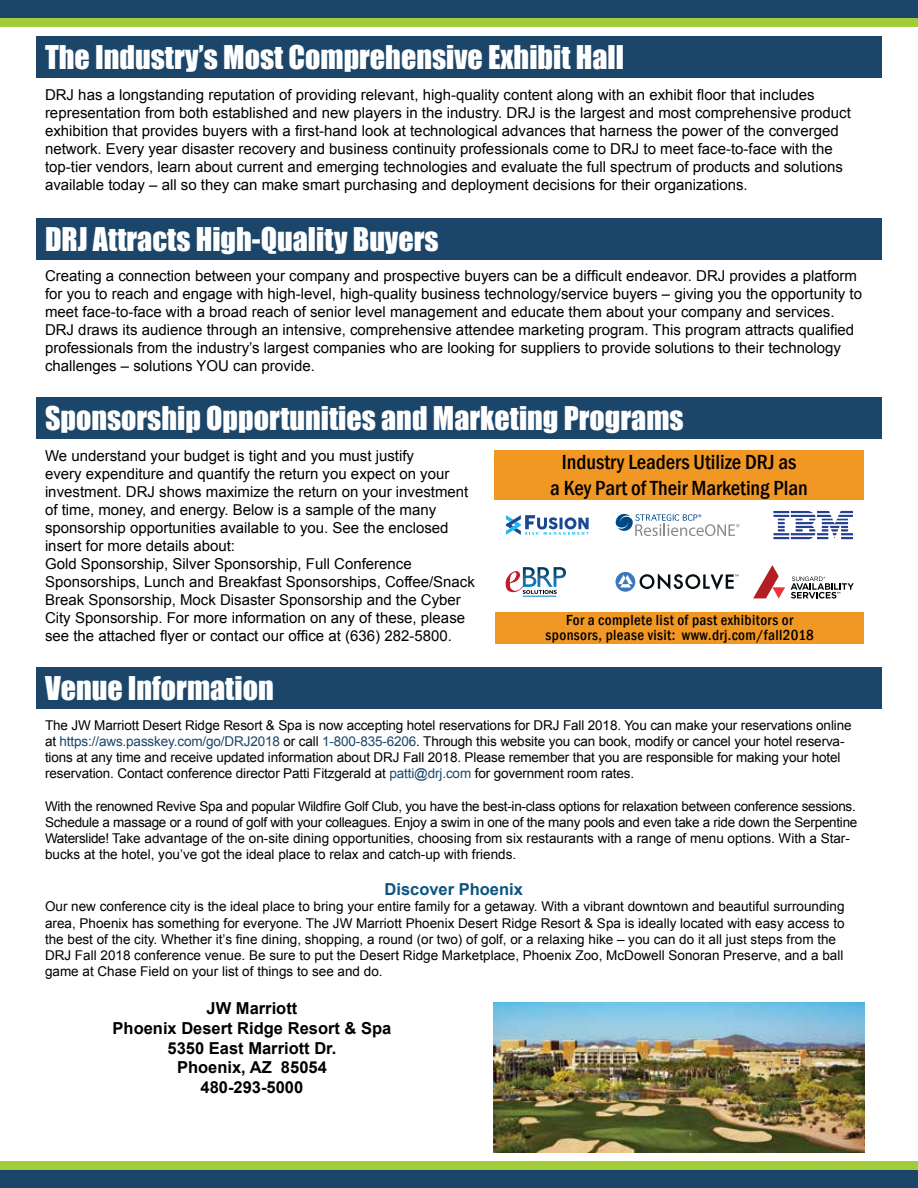
<style>
.page{position:relative;width:918px;height:1188px;background:#fff}
.page>*{position:absolute;margin:0;border:0;box-sizing:border-box;transform-origin:0 0}
.t1{font:30px "Impact";color:#fff}
.t2{font:500 condensed 21px/25.2px "Franklin Gothic";color:#000;text-align:center}
.t3{font:700 16.5px/19.8px "Arial";color:#000;text-align:center}
.t4{font:700 16.5px "Arial";color:#0c5380}
.t5{font:15px/18px "Arial";color:#000}
.t6{font:500 condensed 15px/15px "Franklin Gothic";letter-spacing:.025em;color:#000;text-align:center}
.t7{font:13.5px/16.2px "Arial";letter-spacing:-.01em;color:#000}
.s1{color:#1c4669}
</style>
<div class="page">
<div style="left:36px;top:397px;width:846px;height:42px;background:#1c4669"></div>
<div style="left:36px;top:218px;width:846px;height:42px;background:#1c4669"></div>
<div style="left:36px;top:36px;width:846px;height:42px;background:#1c4669"></div>
<div style="left:0;top:1px;width:918px;height:26px;background:#a4cb39"></div>
<div style="left:0;top:0;width:918px;height:18px;background:#1c4669"></div>
<div style="left:0;top:1161px;width:918px;height:27px;background:#a4cb39"></div>
<div style="left:0;top:1170px;width:918px;height:18px;background:#1c4669"></div>
<div style="left:494px;top:450px;width:370px;height:49px;background:#f09724"></div>
<div style="left:495px;top:612px;width:369px;height:32px;background:#f09724"></div>
<div style="left:36px;top:668px;width:846px;height:41px;background:#1c4669"></div>
<img style="left:494px;top:1002px;width:370px;height:151px">
<svg style="left:773px;top:511px;width:80px;height:28px"></svg>
<svg style="left:753px;top:565px;width:32px;height:33px"></svg>
<svg style="left:791px;top:576px;width:63px;height:23px"></svg>
<svg style="left:616px;top:514px;width:123px;height:22px"></svg>
<svg style="left:506px;top:567px;width:60px;height:27px"></svg>
<hr style="left:523px;top:596px;width:33px;height:1px;background:#0081c6">
<svg style="left:506px;top:515px;width:83px;height:20px"></svg>
<div style="left:616px;top:572px;width:19px;height:20px;background:#3878bc;border-radius:50%"></div>
<svg style="left:618px;top:575px;width:15px;height:13px"></svg>
<svg style="left:640px;top:573px;width:99px;height:17px"></svg>
<h1 class="t1" style="left:45px;top:34px;width:581px">The Industry’s Most Comprehensive Exhibit Hall</h1>
<p class="t5" style="left:45px;top:86px;width:807px">DRJ has a longstanding reputation of providing relevant, high-quality content along with an exhibit floor that includes representation from both established and new players in the industry. DRJ is the largest and most comprehensive product exhibition that provides buyers with a first-hand look at technological advances that harness the power of the converged network. Every year disaster recovery and business continuity professionals come to DRJ to meet face-to-face with the top-tier vendors, learn about current and emerging technologies and evaluate the full spectrum of products and solutions available today – all so they can make smart purchasing and deployment decisions for their organizations.</p>
<h1 class="t1" style="left:45px;top:215px;width:395px">DRJ Attracts High-Quality Buyers</h1>
<p class="t5" style="left:45px;top:267px;width:819px">Creating a connection between your company and prospective buyers can be a difficult endeavor. DRJ provides a platform for you to reach and engage with high-level, high-quality business technology/service buyers – giving you the opportunity to meet face-to-face with a broad reach of senior level management and educate them about your company and services.<br>DRJ draws its audience through an intensive, comprehensive attendee marketing program. This program attracts qualified professionals from the industry’s largest companies who are looking for suppliers to provide solutions to their technology challenges – solutions YOU can provide.</p>
<h1 class="t1" style="left:45px;top:395px;width:640px">Sponsorship Opportunities and Marketing Programs</h1>
<p class="t5" style="left:45px;top:447px;width:431px">We understand your budget is tight and you must justify<br>every expenditure and quantify the return you expect on your investment. DRJ shows maximize the return on your investment of time, money, and energy. Below is a sample of the many sponsorship opportunities available to you. See the enclosed insert for more details about:<br>Gold Sponsorship, Silver Sponsorship, Full Conference Sponsorships, Lunch and Breakfast Sponsorships, Coffee/Snack Break Sponsorship, Mock Disaster Sponsorship and the Cyber City Sponsorship. For more information on any of these, please see the attached flyer or contact our office at (636) 282-5800.</p>
<h2 class="t2" style="left:550px;top:450px;width:259px">Industry Leaders Utilize DRJ as<br>a Key Part of Their Marketing Plan</h2>
<p class="t6" style="left:546px;top:613px;width:270px">For a complete list of past exhibitors or sponsors, please visit: www.drj.com/fall2018</p>
<h1 class="t1" style="left:45px;top:665px;width:230px">Venue Information</h1>
<p class="t7" style="left:45px;top:717px;width:808px">The JW Marriott Desert Ridge Resort &amp; Spa is now accepting hotel reservations for DRJ Fall 2018. You can make your reservations online at <span class="s1">https://aws.passkey.com/go/DRJ2018</span> or call <span class="s1">1-800-835-6206</span>. Through this website you can book, modify or cancel your hotel reserva&shy;tions at any time and receive updated information about DRJ Fall 2018. Please remember that you are responsible for making your hotel reservation. Contact conference director Patti Fitzgerald at <span class="s1">patti@drj.com</span> for government room rates.</p>
<p class="t7" style="left:45px;top:798px;width:814px">With the renowned Revive Spa and popular Wildfire Golf Club, you have the best-in-class options for relaxation between conference sessions.<br>Schedule a massage or a round of golf with your colleagues. Enjoy a swim in one of the many pools and even take a ride down the Serpentine Waterslide! Take advantage of the on-site dining opportunities, choosing from six restaurants with a range of menu options. With a Star&shy;bucks at the hotel, you’ve got the ideal place to relax and catch-up with friends.</p>
<p class="t4" style="left:385px;top:879px;width:140px">Discover Phoenix</p>
<p class="t7" style="left:45px;top:899px;width:801px">Our new conference city is the ideal place to bring your entire family for a getaway. With a vibrant downtown and beautiful surrounding area, Phoenix has something for everyone. The JW Marriott Phoenix Desert Ridge Resort &amp; Spa is ideally located with easy access to the best of the city. Whether it’s fine dining, shopping, a round (or two) of golf, or a relaxing hike – you can do it all just steps from the DRJ Fall 2018 conference venue. Be sure to put the Desert Ridge Marketplace, Phoenix Zoo, McDowell Sonoran Preserve, and a ball game at Chase Field on your list of things to see and do.</p>
<p class="t3" style="left:113px;top:999px;width:280px">JW Marriott<br>Phoenix Desert Ridge Resort &amp; Spa<br>5350 East Marriott Dr.<br>Phoenix, AZ 85054<br>480-293-5000</p>
</div>
